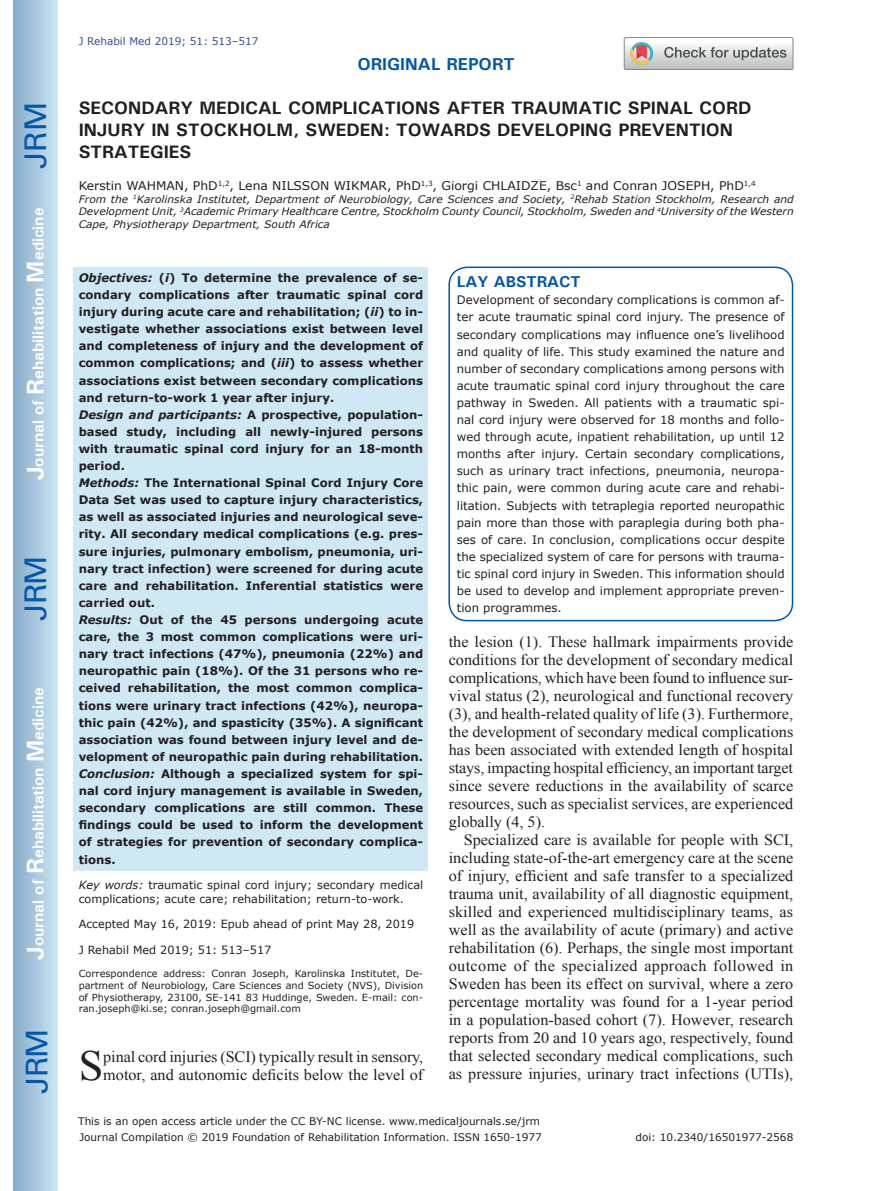
<style>
.page{position:relative;width:872px;height:1191px;background:#fff}
.page>*{position:absolute;margin:0;border:0;box-sizing:border-box;transform-origin:0 0}
.t1{font:42.9px "Times New Roman";color:#231f20}
.t2{font:30px "Univers";letter-spacing:-.03em;color:#0157a8}
.t3{font:700 18px/21.6px "Univers";color:#231f20}
.t4{font:700 17.25px "Univers";color:#0157a8}
.t5{font:15.75px/18px "Times New Roman";color:#231f20;text-align:justify}
.t6{font:700 15.75px "Univers";color:#fff}
.t7{font:700 15.75px "Univers";color:#0157a8}
.t8{font:12px "Verdana";color:#231f20}
.t9{font:700 11.7px/17.1px "Verdana";color:#231f20}
.t10{font:11.7px/17.1px "Verdana";color:#231f20;text-align:justify}
.t11{font:11.25px/13.5px "Verdana";color:#231f20}
.t12{font:10.5px "Verdana";color:#231f20}
.t13{font:10.5px "Verdana";color:#324f95}
.t14{font:italic 10.35px/12.8px "Verdana";color:#231f20;text-align:justify}
.t15{font:9.75px/11.7px "Verdana";color:#231f20;text-align:justify}
.s1{font-size:24px}
.s2{font-style:italic}
</style>
<div class="page">
<div style="left:14px;top:0;width:43px;height:1191px;background:linear-gradient(to right,#88acca,#cbe5f2)"></div>
<div style="left:624px;top:37px;width:169px;height:33px;border:1px solid #888688;border-radius:2px"></div>
<svg style="left:624px;top:38px;width:169px;height:32px"></svg>
<div style="left:74px;top:267px;width:354px;height:604px;background:#cee8f4"></div>
<div style="left:448px;top:266px;width:345px;height:355px;border:2px solid #0157a8;border-radius:18px"></div>
<h2 class="t2" style="left:18px;top:169px;width:68px;rotate:-90deg">JRM</h2>
<h3 class="t6" style="left:28px;top:480px;width:274px;rotate:-90deg"><span class="s1">J</span>ournal of <span class="s1">R</span>ehabilitation <span class="s1">M</span>edicine</h3>
<h2 class="t2" style="left:18px;top:620px;width:67px;rotate:-90deg">JRM</h2>
<h3 class="t6" style="left:28px;top:959px;width:274px;rotate:-90deg"><span class="s1">J</span>ournal of <span class="s1">R</span>ehabilitation <span class="s1">M</span>edicine</h3>
<h2 class="t2" style="left:19px;top:1093px;width:67px;rotate:-90deg">JRM</h2>
<p class="t13" style="left:79px;top:35px;width:181px">J Rehabil Med 2019; 51: 513–517</p>
<h3 class="t4" style="left:357px;top:53px;width:159px">ORIGINAL REPORT</h3>
<h3 class="t3" style="left:79px;top:97px;width:674px">SECONDARY MEDICAL COMPLICATIONS AFTER TRAUMATIC SPINAL CORD<br>INJURY IN STOCKHOLM, SWEDEN: TOWARDS DEVELOPING PREVENTION<br>STRATEGIES</h3>
<p class="t8" style="left:79px;top:178px;width:678px">Kerstin WAHMAN, PhD<sup>1,2</sup>, Lena NILSSON WIKMAR, PhD<sup>1,3</sup>, Giorgi CHLAIDZE, Bsc<sup>1</sup> and Conran JOSEPH, PhD<sup>1,4</sup></p>
<p class="t14" style="left:79px;top:193px;width:716px">From the <sup>1</sup>Karolinska Institutet, Department of Neurobiology, Care Sciences and Society, <sup>2</sup>Rehab Station Stockholm, Research and Development Unit, <sup>3</sup>Academic Primary Healthcare Centre, Stockholm County Council, Stockholm, Sweden and <sup>4</sup>University of the Western Cape, Physiotherapy Department, South Africa</p>
<p class="t9" style="left:79px;top:269px;width:346px"><span class="s2">Objectives:</span> (<span class="s2">i</span>) To determine the prevalence of se&shy;condary complications after traumatic spinal cord injury during acute care and rehabilitation; (<span class="s2">ii</span>) to in&shy;vestigate whether associations exist between level and completeness of injury and the development of common complications; and (<span class="s2">iii</span>) to assess whether associations exist between secondary complications and return-to-work 1 year after injury.<br><span class="s2">Design and participants:</span> A prospective, population&shy;based study, including all newly-injured persons with traumatic spinal cord injury for an 18-month period.<br><span class="s2">Methods:</span> The International Spinal Cord Injury Core Data Set was used to capture injury characteristics, as well as associated injuries and neurological seve&shy;rity. All secondary medical complications (e.g. pres&shy;sure injuries, pulmonary embolism, pneumonia, uri&shy;nary tract infection) were screened for during acute care and rehabilitation. Inferential statistics were carried out.<br><span class="s2">Results:</span> Out of the 45 persons undergoing acute care, the 3 most common complications were uri&shy;nary tract infections (47%), pneumonia (22%) and neuropathic pain (18%). Of the 31 persons who re&shy;ceived rehabilitation, the most common complica&shy;tions were urinary tract infections (42%), neuropa&shy;thic pain (42%), and spasticity (35%). A significant association was found between injury level and de&shy;velopment of neuropathic pain during rehabilitation.<br><span class="s2">Conclusion:</span> Although a specialized system for spi&shy;nal cord injury management is available in Sweden, secondary complications are still common. These findings could be used to inform the development of strategies for prevention of secondary complica&shy;tions.</p>
<p class="t11" style="left:79px;top:878px;width:346px"><span class="s2">Key words:</span> traumatic spinal cord injury; secondary medical complications; acute care; rehabilitation; return-to-work.</p>
<p class="t11" style="left:79px;top:917px;width:337px">Accepted May 16, 2019: Epub ahead of print May 28, 2019</p>
<p class="t11" style="left:79px;top:943px;width:194px">J Rehabil Med 2019; 51: 513–517</p>
<p class="t15" style="left:79px;top:968px;width:346px">Correspondence address: Conran Joseph, Karolinska Institutet, De&shy;partment of Neurobiology, Care Sciences and Society (NVS), Division of Physiotherapy, 23100, SE-141 83 Huddinge, Sweden. E-mail: con&shy;ran.joseph@ki.se; conran.joseph@gmail.com</p>
<h1 class="t1" style="left:79px;top:1036px;width:26px">S</h1>
<h3 class="t5" style="left:103px;top:1047px;width:321px">pinal cord injuries (SCI) typically result in sensory, motor, and autonomic deficits below the level of</h3>
<h3 class="t7" style="left:457px;top:272px;width:125px">LAY ABSTRACT</h3>
<p class="t10" style="left:457px;top:292px;width:329px">Development of secondary complications is common af&shy;ter acute traumatic spinal cord injury. The presence of secondary complications may influence one’s livelihood and quality of life. This study examined the nature and number of secondary complications among persons with acute traumatic spinal cord injury throughout the care pathway in Sweden. All patients with a traumatic spi&shy;nal cord injury were observed for 18 months and follo&shy;wed through acute, inpatient rehabilitation, up until 12 months after injury. Certain secondary complications, such as urinary tract infections, pneumonia, neuropa&shy;thic pain, were common during acute care and rehabi&shy;litation. Subjects with tetraplegia reported neuropathic pain more than those with paraplegia during both pha&shy;ses of care. In conclusion, complications occur despite the specialized system of care for persons with trauma&shy;tic spinal cord injury in Sweden. This information should be used to develop and implement appropriate preven&shy;tion programmes.</p>
<p class="t5" style="left:449px;top:632px;width:346px">the lesion (1). These hallmark impairments provide conditions for the development of secondary medical complications, which have been found to influence sur&shy;vival status (2), neurological and functional recovery (3), and health-related quality of life (3). Furthermore, the development of secondary medical complications has been associated with extended length of hospital stays, impacting hospital efficiency, an important target since severe reductions in the availability of scarce resources, such as specialist services, are experienced globally (4, 5).</p>
<p class="t5" style="left:449px;top:830px;width:346px;text-indent:15px">Specialized care is available for people with SCI, including state-of-the-art emergency care at the scene of injury, efficient and safe transfer to a specialized trauma unit, availability of all diagnostic equipment, skilled and experienced multidisciplinary teams, as well as the availability of acute (primary) and active rehabilitation (6). Perhaps, the single most important outcome of the specialized approach followed in Sweden has been its effect on survival, where a zero percentage mortality was found for a 1-year period in a population-based cohort (7). However, research reports from 20 and 10 years ago, respectively, found that selected secondary medical complications, such as pressure injuries, urinary tract infections (UTIs),</p>
<p class="t12" style="left:78px;top:1114px;width:463px">This is an open access article under the CC BY-NC license. www.medicaljournals.se/jrm</p>
<p class="t12" style="left:79px;top:1131px;width:464px">Journal Compilation © 2019 Foundation of Rehabilitation Information. ISSN 1650-1977</p>
<p class="t12" style="left:635px;top:1130px;width:159px">doi: 10.2340/16501977-2568</p>
</div>
